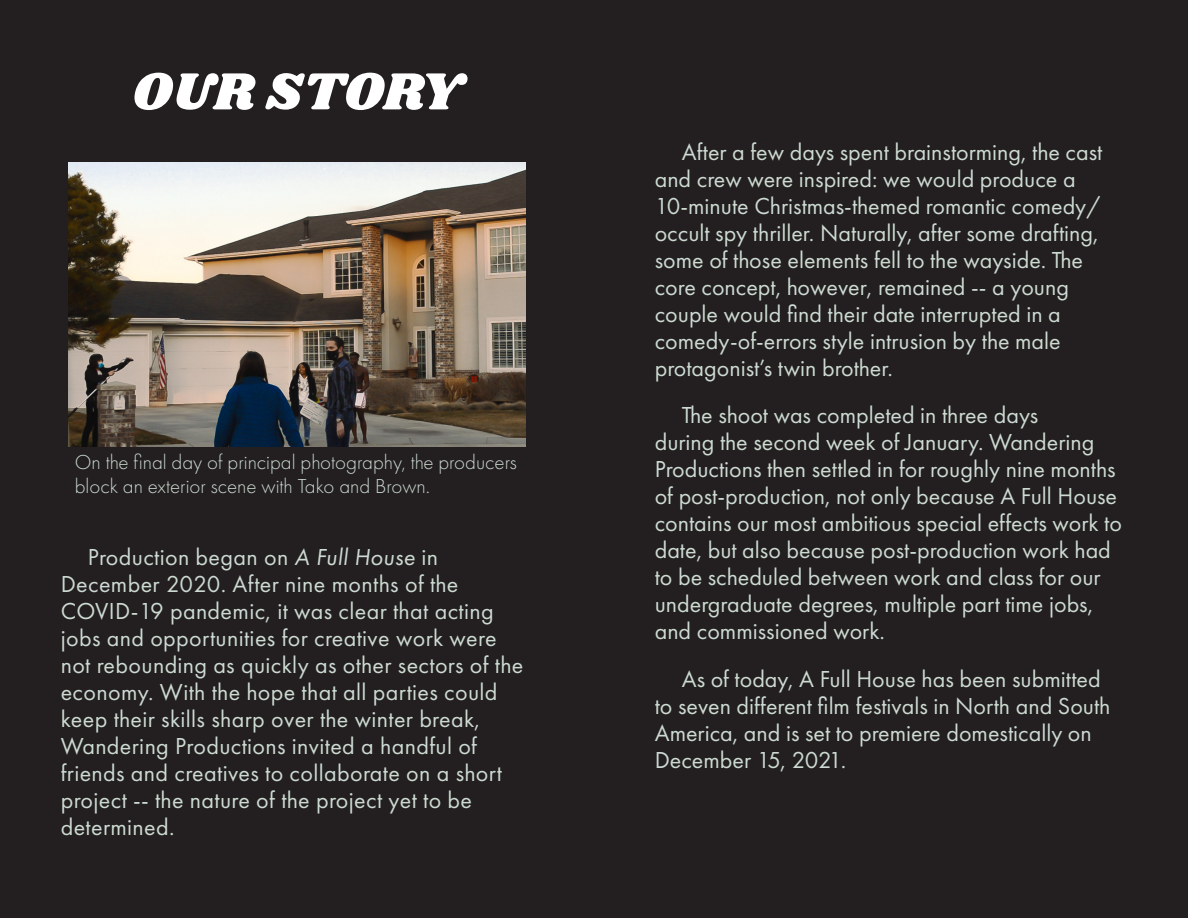
<style>
.page{position:relative;width:1188px;height:918px;background:#231f20}
.page>*{position:absolute;margin:0;border:0;box-sizing:border-box;transform-origin:0 0}
.t1{font:54px "Shrikhand";color:#fff}
.Body{font:24px/27px "Futura PT";color:#ccdad1}
.t2{font:300 21px/24px "Futura PT";color:#ccdad1}
.s1{font-style:italic}
</style>
<div class="page">
<img style="left:68px;top:162px;width:458px;height:284px">
<p class="t1" style="left:132px;top:54px;width:331px">OUR STORY</p>
<p class="t2" style="left:75px;top:450px;width:443px">On the final day of principal photography, the producers block an exterior scene with Tako and Brown.</p>
<p class="Body" style="left:61px;top:543px;width:464px;text-indent:27px">Production began on <span class="s1">A Full House</span> in December 2020. After nine months of the COVID-19 pandemic, it was clear that acting jobs and opportunities for creative work were not rebounding as quickly as other sectors of the economy. With the hope that all parties could keep their skills sharp over the winter break, Wandering Productions invited a handful of friends and creatives to collaborate on a short project -- the nature of the project yet to be determined.</p>
<p class="Body" style="left:655px;top:138px;width:449px;text-indent:27px">After a few days spent brainstorming, the cast and crew were inspired: we would produce a 10-minute Christmas-themed romantic comedy/ occult spy thriller. Naturally, after some drafting, some of those elements fell to the wayside. The core concept, however, remained -- a young couple would find their date interrupted in a comedy-of-errors style intrusion by the male protagonist’s twin brother.</p>
<p class="Body" style="left:655px;top:402px;width:469px;text-indent:27px">The shoot was completed in three days<br>during the second week of January. Wandering Productions then settled in for roughly nine months of post-production, not only because A Full House contains our most ambitious special effects work to date, but also because post-production work had to be scheduled between work and class for our undergraduate degrees, multiple part time jobs, and commissioned work.</p>
<p class="Body" style="left:655px;top:665px;width:457px;text-indent:27px">As of today, A Full House has been submitted to seven different film festivals in North and South America, and is set to premiere domestically on December 15, 2021.</p>
</div>
